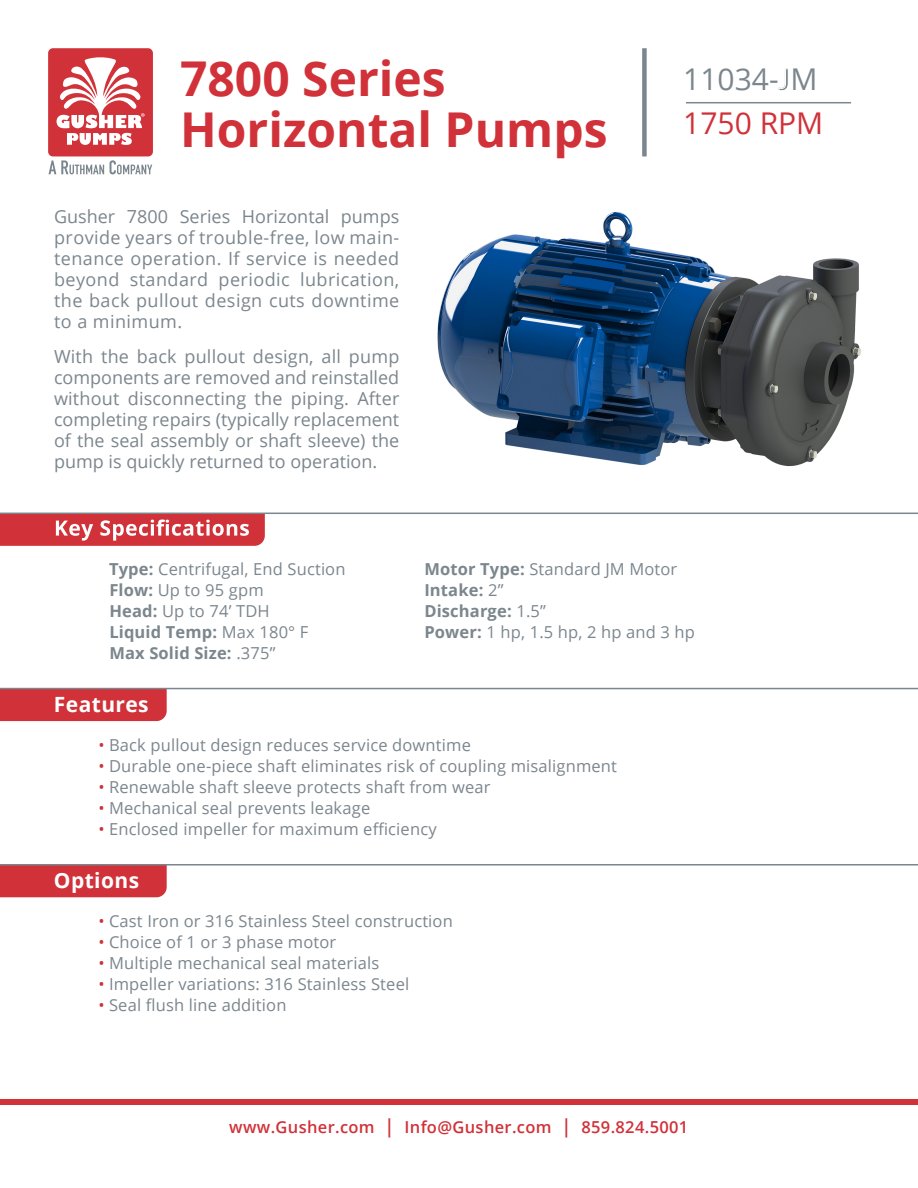
<style>
.page{position:relative;width:918px;height:1188px;background:#fff}
.page>*{position:absolute;margin:0;border:0;box-sizing:border-box;transform-origin:0 0}
.t1{font:700 48px/51.6px "Open Sans";color:#d13138}
.t2{font:30px/43.2px "Open Sans";color:#7b868d}
.t3{font:700 21px "Open Sans";letter-spacing:.02em;color:#fff}
.t4{font:18px/21px "Open Sans";letter-spacing:.01em;color:#7b868d;text-align:justify}
.t5{font:16.5px/21px "Open Sans";letter-spacing:.01em;color:#7b868d}
.t6{font:600 16.5px "Open Sans";letter-spacing:.02em;color:#d13138}
.s1{font-family:"Myriad Pro";font-size:32.25px}
.s2{color:#d13138}
.s3{font-weight:700}
.s4{font-size:19.2px}
</style>
<div class="page">
<div style="left:0;top:1099px;width:918px;height:6px;background:#d13138"></div>
<div style="left:48px;top:48px;width:105px;height:108px;background:#d13138;border-radius:5px"></div>
<svg style="left:57px;top:57px;width:88px;height:88px"></svg>
<svg style="left:49px;top:160px;width:55px;height:14px"></svg>
<svg style="left:110px;top:160px;width:42px;height:14px"></svg>
<div style="left:642px;top:48px;width:5px;height:108px;background:#7b868d"></div>
<hr style="left:686px;top:102px;width:165px;height:1px;background:#7b868d">
<div style="left:0;top:866px;width:167px;height:31px;background:#d13138"></div>
<hr style="left:0;top:864px;width:918px;height:2px;background:#7b868d">
<hr style="left:0;top:513px;width:918px;height:1px;background:#7b868d">
<div style="left:0;top:689px;width:167px;height:32px;background:#d13138"></div>
<svg style="left:0;top:514px;width:265px;height:32px;background:#d75056"></svg>
<hr style="left:0;top:688px;width:918px;height:1px;background:#7b868d">
<img style="left:437px;top:212px;width:424px;height:254px">
<h1 class="t1" style="left:180px;top:51px;width:429px">7800 Series<br>Horizontal Pumps</h1>
<p class="t4" style="left:54px;top:206px;width:347px">Gusher 7800 Series Horizontal pumps provide years of trouble-free, low main&shy;tenance operation. If service is needed beyond standard periodic lubrication, the back pullout design cuts downtime to a minimum.</p>
<p class="t4" style="left:54px;top:345px;width:347px">With the back pullout design, all pump components are removed and reinstalled without disconnecting the piping. After completing repairs (typically replacement of the seal assembly or shaft sleeve) the pump is quickly returned to operation.</p>
<h2 class="t2" style="left:683px;top:57px;width:142px">11034-<span class="s1">J</span>M<br><span class="s2">1750 RPM</span></h2>
<p class="t5" style="left:109px;top:558px;width:238px"><span class="s3">Type:</span> Centrifugal, End Suction<br><span class="s3">Flow:</span> Up to 95 gpm<br><span class="s3">Head:</span> Up to 74’ TDH<br><span class="s3">Liquid Temp:</span> Max 180° F<br><span class="s3">Max Solid Size:</span> .375”</p>
<p class="t5" style="left:424px;top:558px;width:272px"><span class="s3">Motor Type:</span> Standard JM Motor<br><span class="s3">Intake:</span> 2”<br><span class="s3">Discharge:</span> 1.5”<br><span class="s3">Power:</span> 1 hp, 1.5 hp, 2 hp and 3 hp</p>
<p class="t3" style="left:54px;top:689px;width:96px">Features</p>
<p class="t5" style="left:99px;top:734px;width:374px"><span class="s2">•</span> Back pullout design reduces service downtime</p>
<p class="t5" style="left:99px;top:755px;width:520px"><span class="s2">•</span> Durable one-piece shaft eliminates risk of coupling misalignment</p>
<p class="t5" style="left:99px;top:776px;width:394px"><span class="s2">•</span> Renewable shaft sleeve protects shaft from wear</p>
<p class="t5" style="left:99px;top:797px;width:273px"><span class="s2">•</span> Mechanical seal prevents leakage</p>
<p class="t5" style="left:99px;top:818px;width:340px"><span class="s2">•</span> Enclosed impeller for maximum efficiency</p>
<p class="t3" style="left:54px;top:865px;width:87px">Options</p>
<p class="t5" style="left:99px;top:910px;width:356px"><span class="s2">•</span> Cast Iron or 316 Stainless Steel construction</p>
<p class="t5" style="left:99px;top:931px;width:239px"><span class="s2">•</span> Choice of 1 or 3 phase motor</p>
<p class="t5" style="left:99px;top:952px;width:282px"><span class="s2">•</span> Multiple mechanical seal materials</p>
<p class="t5" style="left:99px;top:973px;width:312px"><span class="s2">•</span> Impeller variations: 316 Stainless Steel</p>
<p class="t5" style="left:99px;top:994px;width:189px"><span class="s2">•</span> Seal flush line addition</p>
<p class="t6" style="left:229px;top:1115px;width:461px">www.Gusher.com <span class="s4">|</span> Info@Gusher.com <span class="s4">|</span> 859.824.5001</p>
</div>
